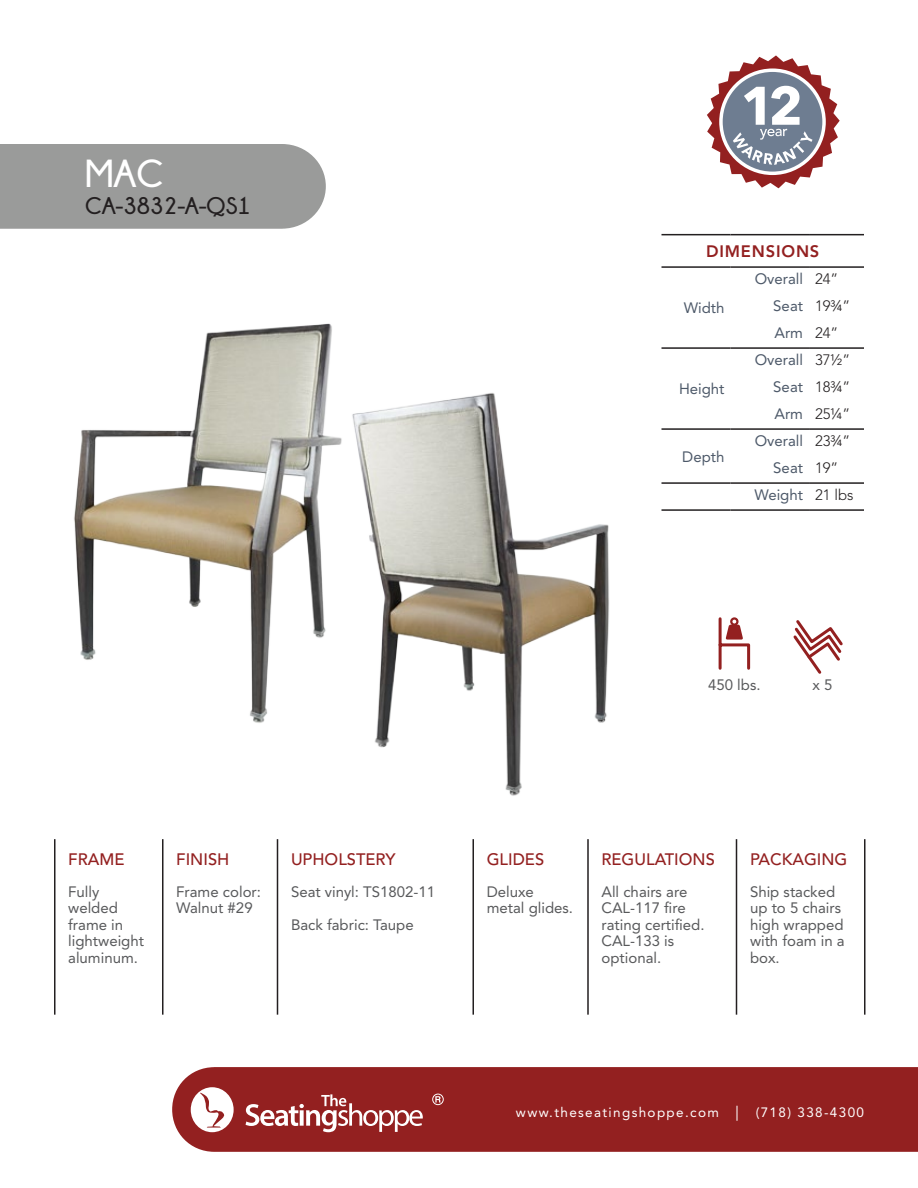
<style>
.page{position:relative;width:918px;height:1188px;background:#fff}
.page>*{position:absolute;margin:0;border:0;box-sizing:border-box;transform-origin:0 0}
.t1{font:700 39px "Champagne&Limousines";color:#fff}
.t2{font:700 24px "Champagne&Limousines";color:#231f20}
.t3{font:500 16.5px "Avenir LT Std";color:#932020}
.t4{font:800 16.5px "Avenir LT Std";letter-spacing:.05em;color:#932020}
.t5{font:15px/16.5px "Avenir LT Std";color:#58595b}
.t6{font:15px/27px "Avenir LT Std";color:#4d5969}
.t7{font:13.5px "Avenir LT Std";letter-spacing:.1em;color:#fff}
.s1{font-weight:300;color:#231f20}
.s2{font-size:15px}
</style>
<div class="page">
<svg style="left:707px;top:55px;width:133px;height:133px"></svg>
<div style="left:172px;top:1067px;width:746px;height:85px;background:#932020"></div>
<svg style="left:246px;top:1094px;width:177px;height:38px"></svg>
<svg style="left:191px;top:1087px;width:43px;height:45px"></svg>
<div style="left:0;top:144px;width:326px;height:85px;background:#9a9b9a"></div>
<div style="left:432px;top:1094px;width:12px;height:11px;border:1px solid #fff;border-radius:50%"></div>
<svg style="left:435px;top:1096px;width:6px;height:7px"></svg>
<svg style="left:718px;top:617px;width:33px;height:53px"></svg>
<div style="left:730px;top:617px;width:9px;height:9px;border:2px solid #932020;border-radius:50%"></div>
<svg style="left:793px;top:620px;width:50px;height:54px"></svg>
<img style="left:74px;top:323px;width:268px;height:400px">
<img style="left:352px;top:393px;width:258px;height:403px">
<hr style="left:662px;top:347px;width:69px;height:2px;background:#231f20">
<hr style="left:731px;top:347px;width:78px;height:2px;background:#231f20">
<hr style="left:809px;top:347px;width:55px;height:2px;background:#231f20">
<hr style="left:662px;top:428px;width:69px;height:2px;background:#231f20">
<hr style="left:731px;top:428px;width:78px;height:2px;background:#231f20">
<hr style="left:809px;top:428px;width:55px;height:2px;background:#231f20">
<hr style="left:662px;top:482px;width:69px;height:2px;background:#231f20">
<hr style="left:731px;top:482px;width:78px;height:2px;background:#231f20">
<hr style="left:809px;top:482px;width:55px;height:2px;background:#231f20">
<hr style="left:662px;top:509px;width:69px;height:2px;background:#231f20">
<hr style="left:731px;top:509px;width:78px;height:2px;background:#231f20">
<hr style="left:809px;top:509px;width:55px;height:2px;background:#231f20">
<hr style="left:662px;top:234px;width:69px;height:1px;background:#231f20">
<hr style="left:731px;top:234px;width:78px;height:1px;background:#231f20">
<hr style="left:809px;top:234px;width:55px;height:1px;background:#231f20">
<hr style="left:662px;top:266px;width:69px;height:2px;background:#231f20">
<hr style="left:731px;top:266px;width:78px;height:2px;background:#231f20">
<hr style="left:809px;top:266px;width:55px;height:2px;background:#231f20">
<hr style="left:277px;top:839px;width:1px;height:176px;background:#231f20">
<hr style="left:472px;top:839px;width:2px;height:176px;background:#231f20">
<hr style="left:587px;top:839px;width:2px;height:176px;background:#231f20">
<hr style="left:162px;top:839px;width:2px;height:176px;background:#231f20">
<hr style="left:54px;top:839px;width:2px;height:176px;background:#231f20">
<hr style="left:736px;top:839px;width:1px;height:176px;background:#231f20">
<hr style="left:864px;top:839px;width:2px;height:176px;background:#231f20">
<h1 class="t1" style="left:85px;top:152px;width:80px">MAC</h1>
<h2 class="t2" style="left:85px;top:192px;width:167px">CA-3832-A-QS1</h2>
<p class="t4" style="left:706px;top:242px;width:115px">DIMENSIONS</p>
<p class="t6" style="left:684px;top:295px;width:42px">Width</p>
<p class="t6" style="left:679px;top:376px;width:47px">Height</p>
<p class="t6" style="left:682px;top:443px;width:44px">Depth</p>
<p class="t6" style="left:773px;top:266px;width:78px;text-indent:-19px">Overall <span class="s1">24”<br></span>Seat <span class="s1">19¾”<br></span>Arm <span class="s1">24”</span></p>
<p class="t6" style="left:773px;top:347px;width:78px;text-align:justify;text-indent:-19px">Overall <span class="s1">37½” </span>Seat <span class="s1">18¾” </span>Arm <span class="s1">25¼”</span></p>
<p class="t6" style="left:755px;top:428px;width:101px;text-align:center">Overall <span class="s1">23¾”<br></span>Seat <span class="s1">19”<br></span>Weight <span class="s1">21 lbs</span></p>
<p class="t5" style="left:708px;top:676px;width:54px">450 lbs.</p>
<p class="t5" style="left:813px;top:676px;width:22px">x 5</p>
<p class="t3" style="left:68px;top:850px;width:58px">FRAME</p>
<p class="t5" style="left:68px;top:883px;width:77px">Fully welded frame in lightweight aluminum.</p>
<p class="t3" style="left:176px;top:850px;width:55px">FINISH</p>
<p class="t5" style="left:176px;top:883px;width:86px">Frame color:<br>Walnut #29</p>
<p class="t3" style="left:291px;top:850px;width:106px">UPHOLSTERY</p>
<p class="t5" style="left:291px;top:883px;width:146px">Seat vinyl: TS1802-11</p>
<p class="t5" style="left:291px;top:916px;width:124px">Back fabric: Taupe</p>
<p class="t3" style="left:487px;top:850px;width:59px">GLIDES</p>
<p class="t5" style="left:487px;top:883px;width:88px">Deluxe metal glides.</p>
<p class="t3" style="left:602px;top:850px;width:115px">REGULATIONS</p>
<p class="t5" style="left:602px;top:883px;width:105px">All chairs are<br>CAL-117 fire rating certified.<br>CAL-133 is optional.</p>
<p class="t3" style="left:750px;top:850px;width:99px">PACKAGING</p>
<p class="t5" style="left:750px;top:883px;width:96px">Ship stacked up to 5 chairs high wrapped with foam in a box.</p>
<p class="t7" style="left:516px;top:1104px;width:350px">www.theseatingshoppe.com <span class="s2">|</span> (718) 338-4300</p>
</div>
